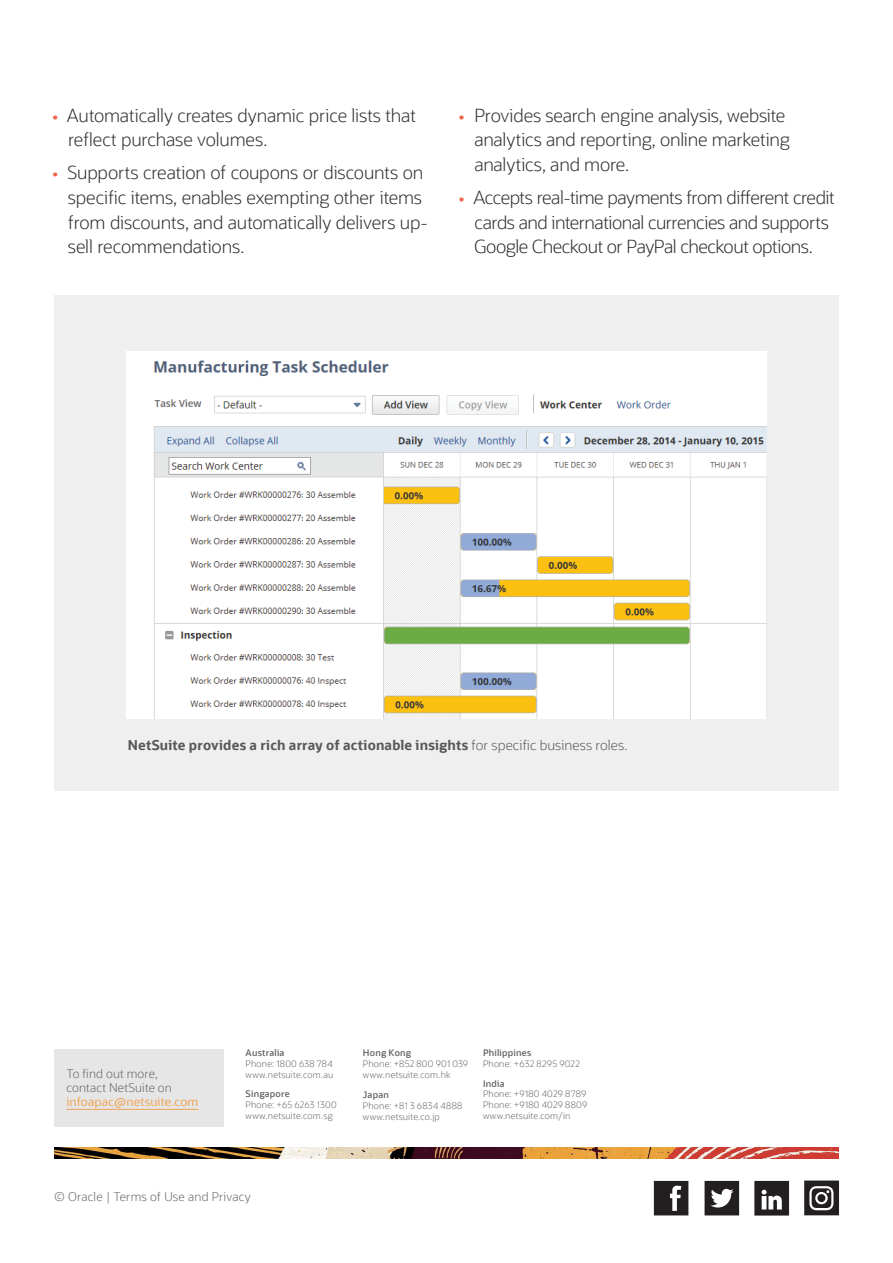
<style>
.page{position:relative;width:893px;height:1263px;background:#fff}
.page>*{position:absolute;margin:0;border:0;box-sizing:border-box;transform-origin:0 0}
.t1{font:300 18px/24.8px "Oracle Sans";letter-spacing:-.01em;color:#312d2a}
.t2{font:300 18px/24.8px "Oracle Sans";letter-spacing:-.03em;color:#312d2a;text-align:center}
.Caption_2016{font:700 13.5px "Oracle Sans";letter-spacing:.015em;color:#57585a}
.t3{font:300 12px/14.4px "Oracle Sans";letter-spacing:.015em;color:#666}
.t4{font:12px "Oracle Sans";letter-spacing:.015em;color:#eea357}
.t5{font:300 9px/10.8px "Oracle Sans";letter-spacing:.025em;color:#666}
.t6{font:600 9px "Oracle Sans";letter-spacing:.02em;color:#666}
.s1{font-weight:400;color:#ee644f}
.s2{font-weight:300}
</style>
<div class="page">
<svg style="left:804px;top:1180px;width:35px;height:35px"></svg>
<svg style="left:705px;top:1181px;width:34px;height:34px"></svg>
<img style="left:54px;top:1148px;width:785px;height:10px">
<svg style="left:654px;top:1181px;width:34px;height:34px"></svg>
<svg style="left:754px;top:1181px;width:35px;height:34px"></svg>
<div style="left:54px;top:295px;width:785px;height:495px;background:#efefef"></div>
<img style="left:126px;top:351px;width:641px;height:368px">
<div style="left:54px;top:1049px;width:170px;height:78px;background:#e6e6e6"></div>
<hr style="left:66px;top:1109px;width:132px;height:1px;background:#eea357">
<p class="t1" style="left:68px;top:103px;width:349px;text-indent:-16px"><span class="s1">•</span> Automatically creates dynamic price lists that reflect purchase volumes.</p>
<p class="t1" style="left:68px;top:160px;width:362px;text-indent:-16px"><span class="s1">•</span> Supports creation of coupons or discounts on specific items, enables exempting other items from discounts, and automatically delivers up&shy;sell recommendations.</p>
<p class="t1" style="left:474px;top:103px;width:317px;text-indent:-16px"><span class="s1">•</span> Provides search engine analysis, website analytics and reporting, online marketing analytics, and more.</p>
<p class="t2" style="left:459px;top:185px;width:378px"><span class="s1">•</span> Accepts real-time payments from different credit cards and international currencies and supports<br>Google Checkout or PayPal checkout options.</p>
<p class="Caption_2016" style="left:128px;top:736px;width:501px">NetSuite provides a rich array of actionable insights <span class="s2">for specific business roles.</span></p>
<p class="t3" style="left:66px;top:1066px;width:107px">To find out more, contact NetSuite on</p>
<p class="t4" style="left:66px;top:1095px;width:134px">infoapac@netsuite.com</p>
<p class="t6" style="left:246px;top:1047px;width:40px">Australia</p>
<p class="t5" style="left:246px;top:1058px;width:89px">Phone: 1800 638 784 www.netsuite.com.au</p>
<p class="t6" style="left:246px;top:1088px;width:46px">Singapore</p>
<p class="t5" style="left:246px;top:1099px;width:92px">Phone: +65 6263 1300 www.netsuite.com.sg</p>
<p class="t6" style="left:363px;top:1047px;width:50px">Hong Kong</p>
<p class="t5" style="left:363px;top:1058px;width:107px">Phone: +852 800 901 039 www.netsuite.com.hk</p>
<p class="t6" style="left:363px;top:1089px;width:27px">Japan</p>
<p class="t5" style="left:363px;top:1100px;width:101px">Phone: +81 3 6834 4888 www.netsuite.co.jp</p>
<p class="t6" style="left:483px;top:1047px;width:50px">Philippines</p>
<p class="t5" style="left:483px;top:1058px;width:99px">Phone: +632 8295 9022</p>
<p class="t6" style="left:483px;top:1078px;width:23px">India</p>
<p class="t5" style="left:483px;top:1089px;width:106px;text-align:justify">Phone: +9180 4029 8789<br>Phone: +9180 4029 8809 www.netsuite.com/in</p>
<p class="t3" style="left:54px;top:1190px;width:198px">© Oracle | Terms of Use and Privacy</p>
</div>
